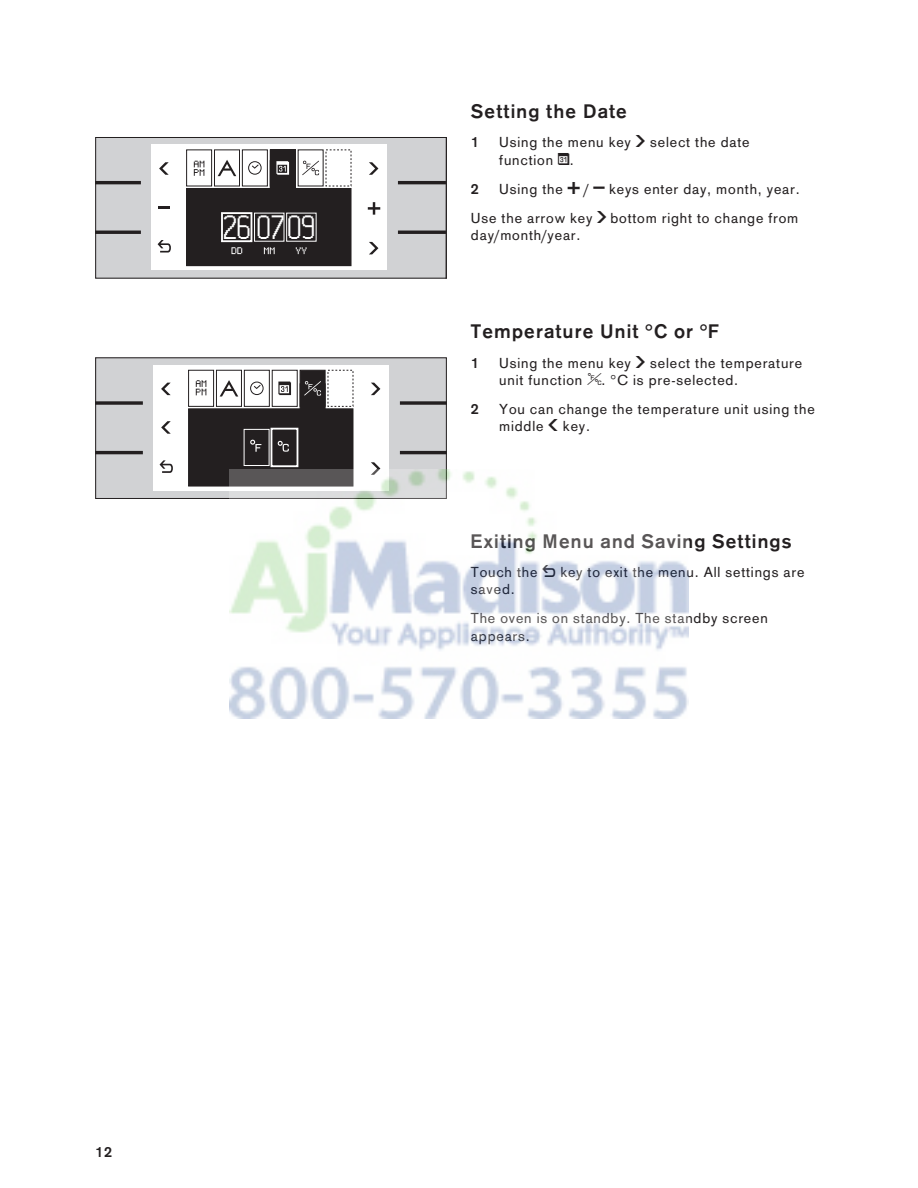
<style>
.page{position:relative;width:918px;height:1188px;background:#fff}
.page>*{position:absolute;margin:0;border:0;box-sizing:border-box;transform-origin:0 0}
.t1{font:31.5px "GA Gnumbers";color:#fff}
.t2{font:700 19.2px "Gaggenau";letter-spacing:.06em;color:#231f20}
.t3{font:14.25px/17.1px "Gaggenau";letter-spacing:.06em;color:#231f20}
.t4{font:700 14.25px "Gaggenau";color:#231f20}
.s1{font-family:"GA Gsymb 1";font-size:17.1px}
.s2{font-family:"GA Gsymb 2";font-size:17.1px}
</style>
<div class="page">
<div style="left:97px;top:139px;width:348px;height:138px;background:#d1d2d4"></div>
<hr style="left:398px;top:231px;width:48px;height:3px;background:#231f20">
<hr style="left:398px;top:181px;width:48px;height:3px;background:#231f20">
<hr style="left:96px;top:231px;width:45px;height:3px;background:#231f20">
<hr style="left:96px;top:181px;width:45px;height:3px;background:#231f20">
<div style="left:151px;top:145px;width:236px;height:125px;background:#fff"></div>
<div style="left:214px;top:149px;width:26px;height:37px;border:1px solid #231f20"></div>
<div style="left:186px;top:149px;width:26px;height:37px;border:1px solid #231f20"></div>
<div style="left:242px;top:149px;width:26px;height:37px;border:1px solid #231f20"></div>
<div style="left:270px;top:150px;width:25px;height:36px;background:#231f20"></div>
<div style="left:270px;top:149px;width:26px;height:37px;border:1px solid #231f20"></div>
<div style="left:270px;top:161px;width:25px;height:36px;background:#231f20"></div>
<div style="left:270px;top:160px;width:26px;height:37px;border:1px solid #231f20"></div>
<div style="left:187px;top:188px;width:164px;height:78px;background:#231f20"></div>
<svg style="left:369px;top:162px;width:9px;height:13px"></svg>
<svg style="left:159px;top:162px;width:10px;height:13px"></svg>
<svg style="left:368px;top:202px;width:12px;height:13px"></svg>
<svg style="left:158px;top:206px;width:11px;height:3px"></svg>
<svg style="left:158px;top:240px;width:13px;height:13px"></svg>
<svg style="left:248px;top:161px;width:14px;height:14px"></svg>
<svg style="left:218px;top:160px;width:18px;height:16px"></svg>
<svg style="left:276px;top:161px;width:13px;height:14px"></svg>
<svg style="left:302px;top:161px;width:17px;height:14px"></svg>
<svg style="left:194px;top:161px;width:10px;height:15px"></svg>
<svg style="left:369px;top:242px;width:9px;height:12px"></svg>
<div style="left:221px;top:212px;width:31px;height:30px;border:2px solid #fff"></div>
<svg style="left:231px;top:247px;width:11px;height:7px"></svg>
<svg style="left:264px;top:247px;width:11px;height:7px"></svg>
<svg style="left:296px;top:247px;width:11px;height:7px"></svg>
<div style="left:95px;top:137px;width:352px;height:142px;border:1px solid #231f20"></div>
<div style="left:97px;top:359px;width:348px;height:138px;background:#d1d2d4"></div>
<svg style="left:97px;top:401px;width:46px;height:4px"></svg>
<hr style="left:96px;top:451px;width:47px;height:3px;background:#231f20">
<svg style="left:400px;top:401px;width:45px;height:4px"></svg>
<hr style="left:400px;top:451px;width:46px;height:3px;background:#231f20">
<div style="left:153px;top:365px;width:236px;height:126px;background:#fff"></div>
<div style="left:216px;top:370px;width:26px;height:37px;background:#fff;border:1px solid #231f20"></div>
<div style="left:188px;top:370px;width:26px;height:37px;background:#fff;border:1px solid #231f20"></div>
<div style="left:244px;top:370px;width:26px;height:37px;background:#fff;border:1px solid #231f20"></div>
<div style="left:272px;top:370px;width:26px;height:37px;background:#fff;border:1px solid #231f20"></div>
<div style="left:300px;top:370px;width:26px;height:37px;background:#231f20;border:1px solid #231f20"></div>
<div style="left:300px;top:383px;width:26px;height:37px;background:#231f20;border:1px solid #231f20"></div>
<div style="left:188px;top:408px;width:165px;height:78px;background:#231f20;border:1px solid #231f20"></div>
<svg style="left:161px;top:421px;width:10px;height:13px"></svg>
<svg style="left:371px;top:383px;width:9px;height:12px"></svg>
<svg style="left:161px;top:383px;width:10px;height:12px"></svg>
<svg style="left:160px;top:460px;width:13px;height:13px"></svg>
<svg style="left:250px;top:382px;width:14px;height:13px"></svg>
<svg style="left:220px;top:380px;width:18px;height:17px"></svg>
<svg style="left:278px;top:382px;width:13px;height:13px"></svg>
<svg style="left:304px;top:381px;width:17px;height:15px"></svg>
<svg style="left:196px;top:380px;width:10px;height:15px"></svg>
<svg style="left:371px;top:462px;width:9px;height:7px"></svg>
<div style="left:244px;top:429px;width:25px;height:37px;border:1px solid #fff"></div>
<div style="left:271px;top:428px;width:27px;height:39px;background:#231f20;border:2px solid #fff"></div>
<svg style="left:278px;top:441px;width:11px;height:11px"></svg>
<svg style="left:250px;top:440px;width:11px;height:12px"></svg>
<div style="left:95px;top:357px;width:352px;height:142px;border:1px solid #231f20"></div>
<img style="left:230px;top:469px;width:459px;height:250px">
<h1 class="t1" style="left:224px;top:210px;width:94px">26 0709</h1>
<h2 class="t2" style="left:471px;top:105px;width:158px">Setting the Date</h2>
<p class="t4" style="left:471px;top:137px;width:9px">1</p>
<p class="t3" style="left:499px;top:135px;width:252px">Using the menu key <span class="s1">g</span> select the date function <span class="s2">a</span>.</p>
<p class="t4" style="left:471px;top:184px;width:9px">2</p>
<p class="t3" style="left:471px;top:176px;width:330px;line-height:29.2px;text-align:right">Using the <span class="s1">d</span> / <span class="s1">e</span> keys enter day, month, year.<br>Use the arrow key <span class="s1">g</span> bottom right to change from</p>
<p class="t3" style="left:471px;top:228px;width:111px">day/month/year.</p>
<h2 class="t2" style="left:471px;top:325px;width:250px">Temperature Unit °C or °F</h2>
<p class="t4" style="left:471px;top:357px;width:9px">1</p>
<p class="t3" style="left:499px;top:356px;width:304px">Using the menu key <span class="s1">g</span> select the temperature unit function <span class="s2">l</span>. °C is pre-selected.</p>
<p class="t4" style="left:471px;top:404px;width:9px">2</p>
<p class="t3" style="left:499px;top:402px;width:317px">You can change the temperature unit using the middle <span class="s1">f</span> key.</p>
<h2 class="t2" style="left:471px;top:534px;width:322px">Exiting Menu and Saving Settings</h2>
<p class="t3" style="left:471px;top:565px;width:335px">Touch the <span class="s1">b</span> key to exit the menu. All settings are saved.</p>
<p class="t3" style="left:471px;top:611px;width:298px">The oven is on standby. The standby screen appears.</p>
<p class="t4" style="left:95px;top:1146px;width:18px">12</p>
</div>
